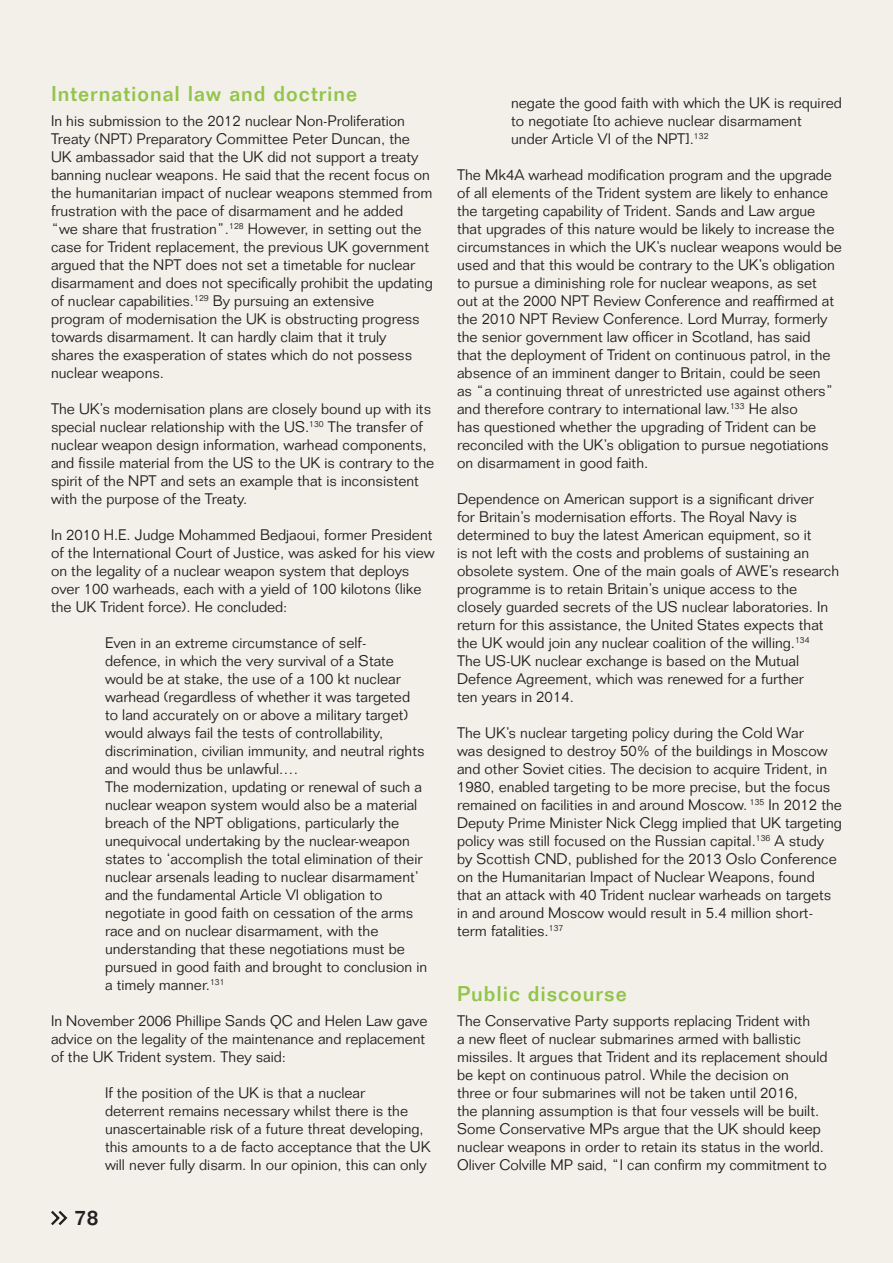
<style>
.page{position:relative;width:893px;height:1263px;background:#f3f0ea}
.page>*{position:absolute;margin:0;border:0;box-sizing:border-box;transform-origin:0 0}
.t1{font:500 21px "Folio Std";letter-spacing:.045em;color:#93c44b}
.t2{font:500 21px "Folio";color:#231f20}
.t3{font:300 15px/18px "Folio";color:#231f20}
</style>
<div class="page">
<svg style="left:51px;top:1210px;width:17px;height:16px"></svg>
<h1 class="t1" style="left:51px;top:80px;width:308px">International law and doctrine</h1>
<p class="t3" style="left:51px;top:112px;width:383px">In his submission to the 2012 nuclear Non-Proliferation Treaty (NPT) Preparatory Committee Peter Duncan, the UK ambassador said that the UK did not support a treaty banning nuclear weapons. He said that the recent focus on the humanitarian impact of nuclear weapons stemmed from frustration with the pace of disarmament and he added “we share that frustration”.<sup>128</sup> However, in setting out the case for Trident replacement, the previous UK government argued that the NPT does not set a timetable for nuclear disarmament and does not specifically prohibit the updating of nuclear capabilities.<sup>129</sup> By pursuing an extensive<br>program of modernisation the UK is obstructing progress towards disarmament. It can hardly claim that it truly shares the exasperation of states which do not possess nuclear weapons.</p>
<p class="t3" style="left:51px;top:400px;width:385px">The UK’s modernisation plans are closely bound up with its special nuclear relationship with the US.<sup>130</sup> The transfer of nuclear weapon design information, warhead components, and fissile material from the US to the UK is contrary to the spirit of the NPT and sets an example that is inconsistent with the purpose of the Treaty.</p>
<p class="t3" style="left:51px;top:526px;width:385px">In 2010 H.E. Judge Mohammed Bedjaoui, former President of the International Court of Justice, was asked for his view on the legality of a nuclear weapon system that deploys over 100 warheads, each with a yield of 100 kilotons (like the UK Trident force). He concluded:</p>
<p class="t3" style="left:105px;top:634px;width:324px">Even in an extreme circumstance of self-<br>defence, in which the very survival of a State would be at stake, the use of a 100 kt nuclear warhead (regardless of whether it was targeted<br>to land accurately on or above a military target) would always fail the tests of controllability, discrimination, civilian immunity, and neutral rights and would thus be unlawful.…<br>The modernization, updating or renewal of such a nuclear weapon system would also be a material breach of the NPT obligations, particularly the unequivocal undertaking by the nuclear-weapon states to ‘accomplish the total elimination of their nuclear arsenals leading to nuclear disarmament’ and the fundamental Article VI obligation to negotiate in good faith on cessation of the arms race and on nuclear disarmament, with the understanding that these negotiations must be pursued in good faith and brought to conclusion in a timely manner.<sup>131</sup></p>
<p class="t3" style="left:51px;top:1012px;width:378px">In November 2006 Phillipe Sands QC and Helen Law gave advice on the legality of the maintenance and replacement of the UK Trident system. They said:</p>
<p class="t3" style="left:105px;top:1084px;width:327px">If the position of the UK is that a nuclear<br>deterrent remains necessary whilst there is the unascertainable risk of a future threat developing, this amounts to a de facto acceptance that the UK will never fully disarm. In our opinion, this can only</p>
<h1 class="t2" style="left:75px;top:1205px;width:25px">78</h1>
<p class="t3" style="left:511px;top:94px;width:332px">negate the good faith with which the UK is required to negotiate [to achieve nuclear disarmament under Article VI of the NPT].<sup>132</sup></p>
<p class="t3" style="left:457px;top:166px;width:386px">The Mk4A warhead modification program and the upgrade of all elements of the Trident system are likely to enhance the targeting capability of Trident. Sands and Law argue that upgrades of this nature would be likely to increase the circumstances in which the UK’s nuclear weapons would be used and that this would be contrary to the UK’s obligation to pursue a diminishing role for nuclear weapons, as set<br>out at the 2000 NPT Review Conference and reaffirmed at the 2010 NPT Review Conference. Lord Murray, formerly the senior government law officer in Scotland, has said<br>that the deployment of Trident on continuous patrol, in the absence of an imminent danger to Britain, could be seen<br>as “a continuing threat of unrestricted use against others” and therefore contrary to international law.<sup>133</sup> He also<br>has questioned whether the upgrading of Trident can be reconciled with the UK’s obligation to pursue negotiations on disarmament in good faith.</p>
<p class="t3" style="left:457px;top:490px;width:384px">Dependence on American support is a significant driver<br>for Britain’s modernisation efforts. The Royal Navy is determined to buy the latest American equipment, so it<br>is not left with the costs and problems of sustaining an obsolete system. One of the main goals of AWE’s research programme is to retain Britain’s unique access to the closely guarded secrets of the US nuclear laboratories. In return for this assistance, the United States expects that the UK would join any nuclear coalition of the willing.<sup>134<br></sup>The US-UK nuclear exchange is based on the Mutual Defence Agreement, which was renewed for a further<br>ten years in 2014.</p>
<p class="t3" style="left:457px;top:724px;width:386px">The UK’s nuclear targeting policy during the Cold War<br>was designed to destroy 50% of the buildings in Moscow and other Soviet cities. The decision to acquire Trident, in 1980, enabled targeting to be more precise, but the focus remained on facilities in and around Moscow. <sup>135</sup> In 2012 the Deputy Prime Minister Nick Clegg implied that UK targeting policy was still focused on the Russian capital.<sup>136</sup> A study by Scottish CND, published for the 2013 Oslo Conference on the Humanitarian Impact of Nuclear Weapons, found that an attack with 40 Trident nuclear warheads on targets in and around Moscow would result in 5.4 million short&shy;term fatalities.<sup>137</sup></p>
<h1 class="t1" style="left:457px;top:980px;width:171px">Public discourse</h1>
<p class="t3" style="left:457px;top:1012px;width:372px">The Conservative Party supports replacing Trident with<br>a new fleet of nuclear submarines armed with ballistic missiles. It argues that Trident and its replacement should be kept on continuous patrol. While the decision on<br>three or four submarines will not be taken until 2016,<br>the planning assumption is that four vessels will be built.<br>Some Conservative MPs argue that the UK should keep nuclear weapons in order to retain its status in the world.<br>Oliver Colville MP said, “I can confirm my commitment to</p>
</div>
